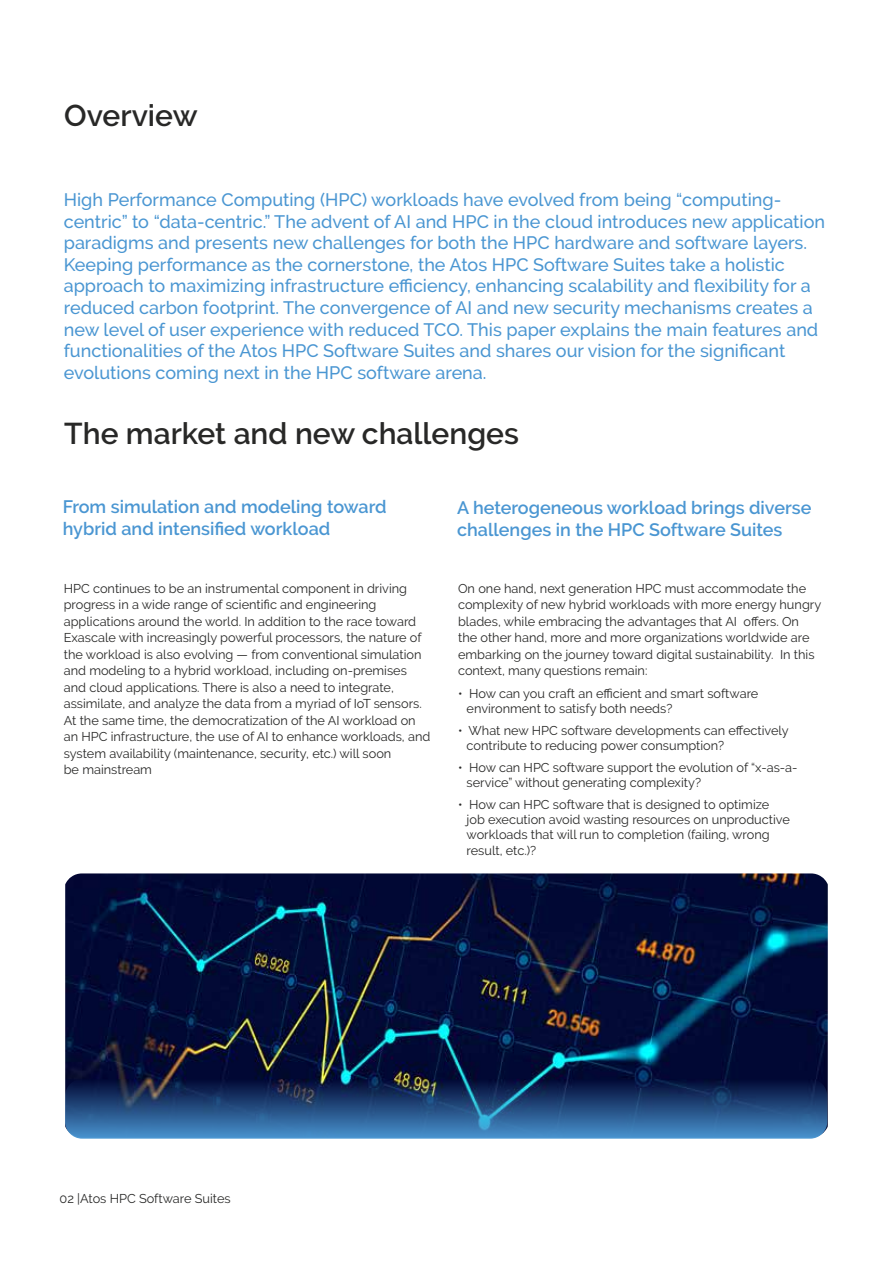
<style>
.page{position:relative;width:893px;height:1263px;background:#fff}
.page>*{position:absolute;margin:0;border:0;box-sizing:border-box;transform-origin:0 0}
.t1{font:600 30px "Raleway";color:#282827}
.t2{font:500 18px/21.6px "Raleway";color:#4a96d2}
.t3{font:600 18px/21.6px "Raleway";color:#4a96d2}
.t4{font:12.75px/16.5px "Raleway";color:#282827}
</style>
<div class="page">
<img style="left:65px;top:873px;width:763px;height:263px">
<svg style="left:65px;top:1079px;width:762px;height:60px;background:#285283"></svg>
<h1 class="t1" style="left:64px;top:98px;width:135px">Overview</h1>
<p class="t2" style="left:64px;top:189px;width:763px">High Performance Computing (HPC) workloads have evolved from being “computing&shy;centric” to “data-centric.” The advent of AI and HPC in the cloud introduces new application paradigms and presents new challenges for both the HPC hardware and software layers.<br>Keeping performance as the cornerstone, the Atos HPC Software Suites take a holistic approach to maximizing infrastructure efficiency, enhancing scalability and flexibility for a reduced carbon footprint. The convergence of AI and new security mechanisms creates a new level of user experience with reduced TCO. This paper explains the main features and functionalities of the Atos HPC Software Suites and shares our vision for the significant evolutions coming next in the HPC software arena.</p>
<h1 class="t1" style="left:64px;top:416px;width:456px">The market and new challenges</h1>
<h2 class="t3" style="left:63px;top:496px;width:325px">From simulation and modeling toward hybrid and intensified workload</h2>
<p class="t4" style="left:64px;top:580px;width:368px">HPC continues to be an instrumental component in driving progress in a wide range of scientific and engineering applications around the world. In addition to the race toward Exascale with increasingly powerful processors, the nature of the workload is also evolving — from conventional simulation and modeling to a hybrid workload, including on-premises and cloud applications. There is also a need to integrate, assimilate, and analyze the data from a myriad of IoT sensors.<br>At the same time, the democratization of the AI workload on an HPC infrastructure, the use of AI to enhance workloads, and system availability (maintenance, security, etc.) will soon<br>be mainstream</p>
<h2 class="t3" style="left:457px;top:497px;width:356px">A heterogeneous workload brings diverse challenges in the HPC Software Suites</h2>
<p class="t4" style="left:458px;top:580px;width:365px">On one hand, next generation HPC must accommodate the complexity of new hybrid workloads with more energy hungry blades, while embracing the advantages that AI offers. On the other hand, more and more organizations worldwide are embarking on the journey toward digital sustainability. In this context, many questions remain:</p>
<p class="t4" style="left:467px;top:686px;width:293px;line-height:15.3px;text-indent:-9px">• How can you craft an efficient and smart software environment to satisfy both needs?</p>
<p class="t4" style="left:467px;top:723px;width:324px;line-height:15.3px;text-indent:-9px">• What new HPC software developments can effectively contribute to reducing power consumption?</p>
<p class="t4" style="left:467px;top:760px;width:333px;line-height:15.3px;text-indent:-9px">• How can HPC software support the evolution of “x-as-a&shy;service” without generating complexity?</p>
<p class="t4" style="left:467px;top:797px;width:325px;line-height:15.3px;text-indent:-9px">• How can HPC software that is designed to optimize job execution avoid wasting resources on unproductive workloads that will run to completion (failing, wrong result, etc.)?</p>
<p class="t4" style="left:60px;top:1191px;width:173px">02 |Atos HPC Software Suites</p>
</div>
